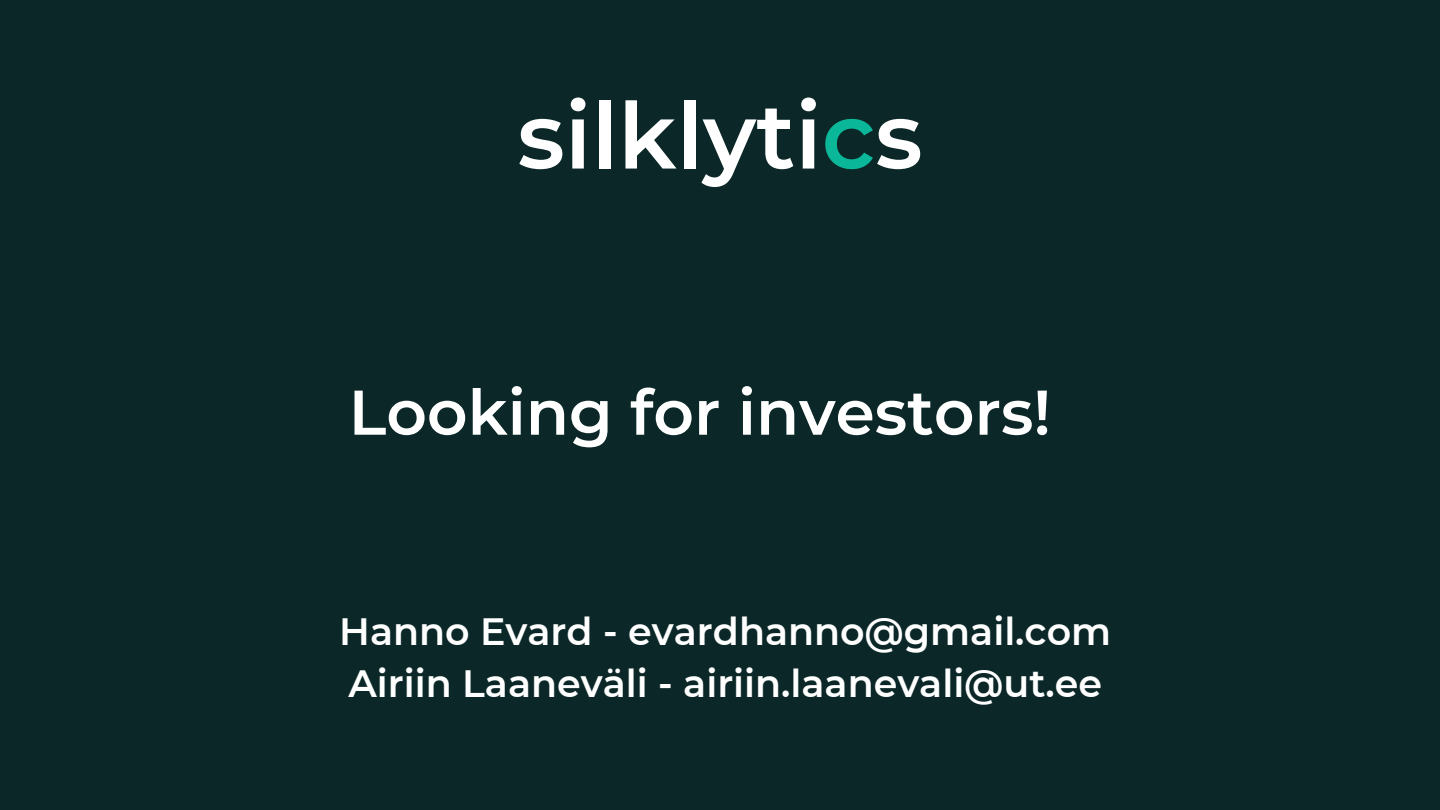
<style>
.page{position:relative;width:1440px;height:810px;background:#0b2727}
.page>*{position:absolute;margin:0;border:0;box-sizing:border-box;transform-origin:0 0}
.t1{font:600 92px "Montserrat";color:#fff}
.t2{font:600 63px "Montserrat";color:#fff}
.t3{font:600 38px "Montserrat";color:#fff}
.s1{color:#0ab899}
</style>
<div class="page">
<p class="t1" style="left:517px;top:79px;width:407px">silklyti<span class="s1">c</span>s</p>
<p class="t2" style="left:349px;top:374px;width:704px">Looking for investors!</p>
<p class="t3" style="left:339px;top:608px;width:773px">Hanno Evard - evardhanno@gmail.com</p>
<p class="t3" style="left:348px;top:661px;width:755px">Airiin Laaneväli - airiin.laanevali@ut.ee</p>
</div>
